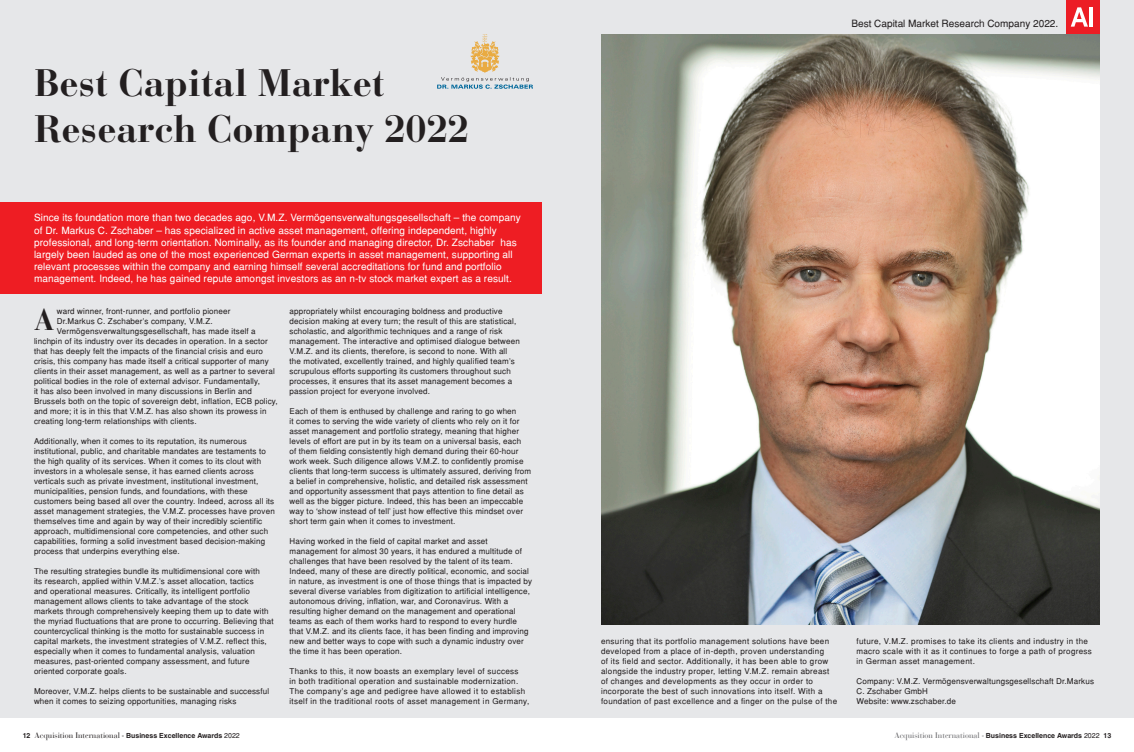
<style>
.page{position:relative;width:1134px;height:752px;background:#fff}
.page>*{position:absolute;margin:0;border:0;box-sizing:border-box;transform-origin:0 0}
.t1{font:700 38px/45.6px "Bauer Bodoni";color:#231f20}
.t2{font:700 30px "Bauer Bodoni";color:#231f20}
.t3{font:10px/12px "Helvetica";letter-spacing:.01em;color:#fff}
.t4{font:10px "Helvetica";color:#231f20}
.t5{font:8px/10px "Helvetica";letter-spacing:.02em;color:#231f20}
.t6{font:8px/10px "Helvetica";letter-spacing:.04em;color:#231f20}
.t7{font:700 7px "Helvetica";color:#231f20}
.s1{font-family:"Bauer Bodoni LT";font-weight:400;font-size:8px}
.s2{font-weight:400}
.s3{font-family:"Bauer Bodoni LT";font-weight:400;font-size:8px;color:#636366}
.s4{font-weight:400;color:#636366}
</style>
<div class="page">
<div style="left:0;top:0;width:1134px;height:717px;background:#e6e7e9"></div>
<div style="left:1066px;top:0;width:34px;height:34px;background:#ec1d25"></div>
<svg style="left:1071px;top:7px;width:17px;height:20px"></svg>
<hr style="left:1090px;top:7px;width:3px;height:20px;background:#fff">
<div style="left:0;top:202px;width:541px;height:91px;background:#ee1d23"></div>
<img style="left:601px;top:34px;width:499px;height:590px">
<svg style="left:437px;top:34px;width:96px;height:55px"></svg>
<p class="t1" style="left:34px;top:60px;width:436px">Best Capital Market<br>Research Company 2022</p>
<p class="t3" style="left:34px;top:212px;width:488px">Since its foundation more than two decades ago, V.M.Z. Vermögensverwaltungsgesellschaft – the company of Dr. Markus C. Zschaber – has specialized in active asset management, offering independent, highly professional, and long-term orientation. Nominally, as its founder and managing director, Dr. Zschaber has largely been lauded as one of the most experienced German experts in asset management, supporting all relevant processes within the company and earning himself several accreditations for fund and portfolio management. Indeed, he has gained repute amongst investors as an n-tv stock market expert as a result.</p>
<p class="t5" style="left:57px;top:306px;width:175px">ward winner, front-runner, and portfolio pioneer</p>
<p class="t5" style="left:57px;top:316px;width:157px">Dr.Markus C. Zschaber’s company, V.M.Z.</p>
<p class="t5" style="left:57px;top:326px;width:200px">Vermögensverwaltungsgesellschaft, has made itself a</p>
<p class="t5" style="left:34px;top:336px;width:235px">linchpin of its industry over its decades in operation. In a sector</p>
<p class="t5" style="left:34px;top:346px;width:230px">that has deeply felt the impacts of the financial crisis and euro</p>
<p class="t5" style="left:34px;top:356px;width:236px">crisis, this company has made itself a critical supporter of many</p>
<p class="t5" style="left:34px;top:366px;width:242px">clients in their asset management, as well as a partner to several</p>
<p class="t5" style="left:34px;top:376px;width:228px">political bodies in the role of external advisor. Fundamentally,</p>
<p class="t5" style="left:34px;top:386px;width:219px">it has also been involved in many discussions in Berlin and</p>
<p class="t5" style="left:34px;top:396px;width:245px">Brussels both on the topic of sovereign debt, inflation, ECB policy,</p>
<p class="t5" style="left:34px;top:406px;width:234px">and more; it is in this that V.M.Z. has also shown its prowess in</p>
<p class="t5" style="left:34px;top:416px;width:164px">creating long-term relationships with clients.</p>
<p class="t5" style="left:34px;top:436px;width:242px">Additionally, when it comes to its reputation, its numerous institutional, public, and charitable mandates are testaments to the high quality of its services. When it comes to its clout with investors in a wholesale sense, it has earned clients across verticals such as private investment, institutional investment, municipalities, pension funds, and foundations, with these customers being based all over the country. Indeed, across all its asset management strategies, the V.M.Z. processes have proven themselves time and again by way of their incredibly scientific approach, multidimensional core competencies, and other such capabilities, forming a solid investment based decision-making process that underpins everything else.</p>
<p class="t5" style="left:34px;top:566px;width:241px">The resulting strategies bundle its multidimensional core with<br>its research, applied within V.M.Z.’s asset allocation, tactics<br>and operational measures. Critically, its intelligent portfolio management allows clients to take advantage of the stock markets through comprehensively keeping them up to date with the myriad fluctuations that are prone to occurring. Believing that countercyclical thinking is the motto for sustainable success in capital markets, the investment strategies of V.M.Z. reflect this, especially when it comes to fundamental analysis, valuation measures, past-oriented company assessment, and future oriented corporate goals.</p>
<p class="t5" style="left:34px;top:686px;width:237px">Moreover, V.M.Z. helps clients to be sustainable and successful when it comes to seizing opportunities, managing risks</p>
<p class="t5" style="left:289px;top:306px;width:232px">appropriately whilst encouraging boldness and productive decision making at every turn; the result of this are statistical, scholastic, and algorithmic techniques and a range of risk management. The interactive and optimised dialogue between V.M.Z. and its clients, therefore, is second to none. With all the motivated, excellently trained, and highly qualified team’s scrupulous efforts supporting its customers throughout such processes, it ensures that its asset management becomes a passion project for everyone involved.</p>
<p class="t5" style="left:289px;top:406px;width:243px">Each of them is enthused by challenge and raring to go when<br>it comes to serving the wide variety of clients who rely on it for asset management and portfolio strategy, meaning that higher levels of effort are put in by its team on a universal basis, each<br>of them fielding consistently high demand during their 60-hour work week. Such diligence allows V.M.Z. to confidently promise clients that long-term success is ultimately assured, deriving from a belief in comprehensive, holistic, and detailed risk assessment and opportunity assessment that pays attention to fine detail as well as the bigger picture. Indeed, this has been an impeccable way to ‘show instead of tell’ just how effective this mindset over short term gain when it comes to investment.</p>
<p class="t5" style="left:289px;top:536px;width:244px">Having worked in the field of capital market and asset management for almost 30 years, it has endured a multitude of challenges that have been resolved by the talent of its team.<br>Indeed, many of these are directly political, economic, and social in nature, as investment is one of those things that is impacted by several diverse variables from digitization to artificial intelligence, autonomous driving, inflation, war, and Coronavirus. With a resulting higher demand on the management and operational teams as each of them works hard to respond to every hurdle that V.M.Z. and its clients face, it has been finding and improving new and better ways to cope with such a dynamic industry over the time it has been operation.</p>
<p class="t6" style="left:289px;top:666px;width:241px">Thanks to this, it now boasts an exemplary level of success<br>in both traditional operation and sustainable modernization.<br>The company’s age and pedigree have allowed it to establish itself in the traditional roots of asset management in Germany,</p>
<p class="t2" style="left:34px;top:301px;width:22px">A</p>
<p class="t4" style="left:851px;top:18px;width:208px">Best Capital Market Research Company 2022.</p>
<p class="t6" style="left:601px;top:636px;width:238px">ensuring that its portfolio management solutions have been developed from a place of in-depth, proven understanding<br>of its field and sector. Additionally, it has been able to grow alongside the industry proper, letting V.M.Z. remain abreast of changes and developments as they occur in order to incorporate the best of such innovations into itself. With a foundation of past excellence and a finger on the pulse of the</p>
<p class="t6" style="left:856px;top:636px;width:237px">future, V.M.Z. promises to take its clients and industry in the macro scale with it as it continues to forge a path of progress in German asset management.</p>
<p class="t5" style="left:856px;top:676px;width:239px">Company: V.M.Z. Vermögensverwaltungsgesellschaft Dr.Markus<br>C. Zschaber GmbH</p>
<p class="t5" style="left:856px;top:696px;width:101px">Website: www.zschaber.de</p>
<p class="t7" style="left:23px;top:731px;width:219px">12 <span class="s1">Acquisition International</span> <span class="s2">-</span> Business Excellence Awards <span class="s2">2022</span></p>
<p class="t7" style="left:894px;top:730px;width:218px"><span class="s3">Acquisition International</span> <span class="s4">-</span> Business Excellence Awards <span class="s2">2022</span> 13</p>
</div>
